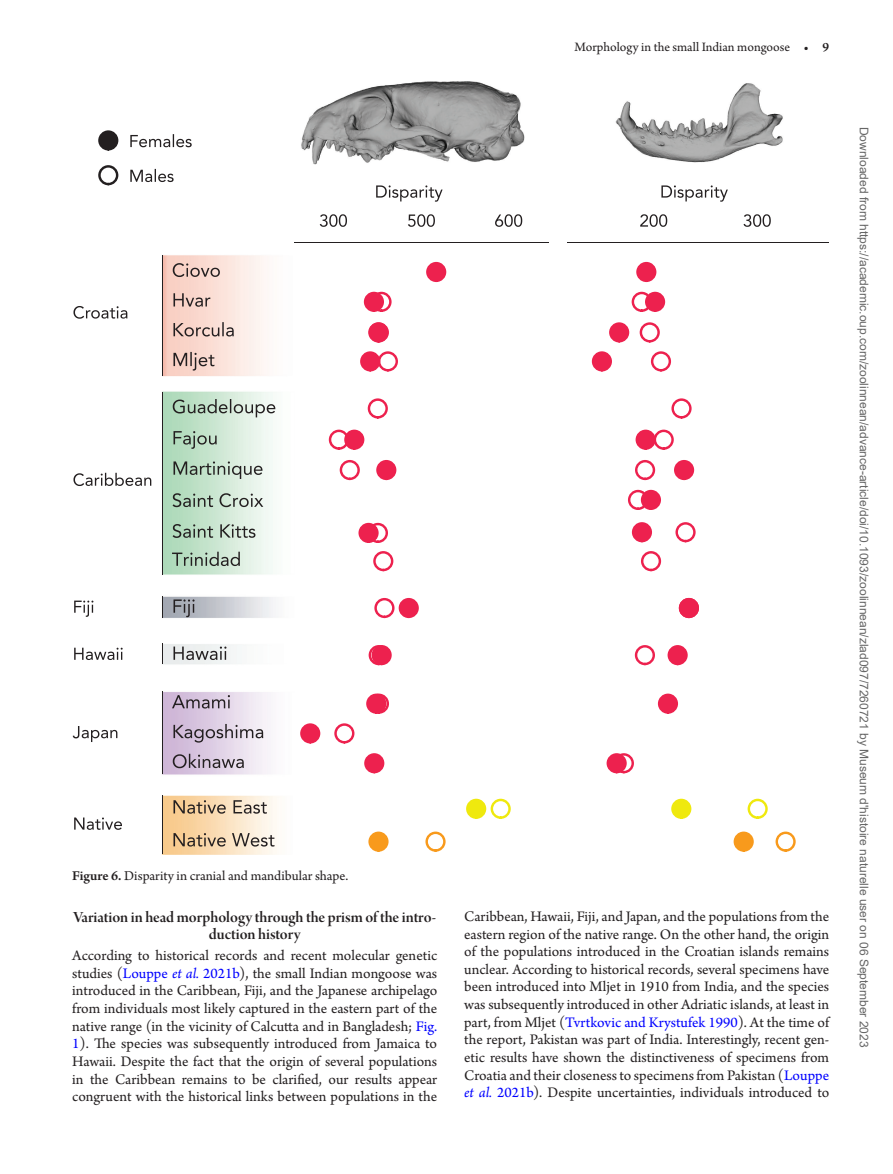
<style>
.page{position:relative;width:893px;height:1174px;background:#fff}
.page>*{position:absolute;margin:0;border:0;box-sizing:border-box;transform-origin:0 0}
.t1{font:16.5px/17.5px "Arno Pro Smbd Display";letter-spacing:-.005em;color:#231f20;text-align:center}
.t2{font:15.3px/17.5px "Arno Pro";color:#231f20;text-align:justify}
.t3{font:14.25px "Arno Pro";color:#231f20}
.t4{font:13.5px "Arno Pro";color:#231f20}
.t5{font:12px "Arial";color:#666}
.s1{font-weight:600}
.s2{color:#00f}
.s3{font-style:italic;color:#00f}
</style>
<div class="page">
<img style="left:162px;top:81px;width:621px;height:773px">
<svg style="left:636px;top:262px;width:20px;height:20px"></svg>
<svg style="left:609px;top:322px;width:20px;height:20px"></svg>
<svg style="left:592px;top:351px;width:20px;height:20px"></svg>
<svg style="left:668px;top:645px;width:20px;height:20px"></svg>
<svg style="left:658px;top:693px;width:20px;height:20px"></svg>
<svg style="left:674px;top:460px;width:20px;height:20px"></svg>
<svg style="left:671px;top:798px;width:20px;height:21px"></svg>
<svg style="left:734px;top:831px;width:20px;height:20px"></svg>
<svg style="left:632px;top:522px;width:20px;height:20px"></svg>
<svg style="left:632px;top:292px;width:33px;height:20px"></svg>
<svg style="left:640px;top:322px;width:20px;height:20px"></svg>
<svg style="left:651px;top:351px;width:20px;height:20px"></svg>
<svg style="left:679px;top:598px;width:20px;height:20px"></svg>
<svg style="left:671px;top:398px;width:21px;height:20px"></svg>
<svg style="left:636px;top:429px;width:38px;height:21px"></svg>
<svg style="left:635px;top:645px;width:20px;height:20px"></svg>
<svg style="left:607px;top:753px;width:27px;height:20px"></svg>
<svg style="left:635px;top:460px;width:20px;height:20px"></svg>
<svg style="left:748px;top:798px;width:20px;height:21px"></svg>
<svg style="left:775px;top:831px;width:21px;height:20px"></svg>
<svg style="left:628px;top:490px;width:33px;height:20px"></svg>
<svg style="left:675px;top:522px;width:21px;height:20px"></svg>
<svg style="left:641px;top:551px;width:20px;height:20px"></svg>
<svg style="left:426px;top:262px;width:20px;height:20px"></svg>
<svg style="left:300px;top:723px;width:20px;height:20px"></svg>
<svg style="left:364px;top:753px;width:20px;height:20px"></svg>
<svg style="left:376px;top:460px;width:20px;height:20px"></svg>
<svg style="left:368px;top:831px;width:21px;height:20px"></svg>
<svg style="left:364px;top:292px;width:28px;height:20px"></svg>
<svg style="left:368px;top:322px;width:21px;height:20px"></svg>
<svg style="left:360px;top:351px;width:38px;height:20px"></svg>
<svg style="left:374px;top:598px;width:45px;height:20px"></svg>
<svg style="left:368px;top:398px;width:20px;height:20px"></svg>
<svg style="left:329px;top:429px;width:35px;height:21px"></svg>
<svg style="left:369px;top:645px;width:23px;height:20px"></svg>
<svg style="left:366px;top:693px;width:23px;height:20px"></svg>
<svg style="left:334px;top:723px;width:20px;height:20px"></svg>
<svg style="left:340px;top:460px;width:20px;height:20px"></svg>
<svg style="left:466px;top:798px;width:45px;height:21px"></svg>
<svg style="left:425px;top:831px;width:21px;height:20px"></svg>
<svg style="left:358px;top:523px;width:30px;height:20px"></svg>
<svg style="left:373px;top:551px;width:20px;height:20px"></svg>
<svg style="left:320px;top:214px;width:27px;height:13px"></svg>
<svg style="left:408px;top:214px;width:27px;height:13px"></svg>
<svg style="left:173px;top:263px;width:47px;height:14px"></svg>
<svg style="left:173px;top:293px;width:37px;height:14px"></svg>
<svg style="left:173px;top:322px;width:61px;height:14px"></svg>
<svg style="left:173px;top:352px;width:41px;height:18px"></svg>
<svg style="left:173px;top:599px;width:22px;height:18px"></svg>
<svg style="left:173px;top:431px;width:44px;height:18px"></svg>
<svg style="left:173px;top:646px;width:53px;height:14px"></svg>
<svg style="left:172px;top:695px;width:58px;height:13px"></svg>
<svg style="left:173px;top:724px;width:90px;height:18px;background:#b8abbb"></svg>
<svg style="left:173px;top:753px;width:71px;height:15px"></svg>
<svg style="left:173px;top:461px;width:89px;height:18px;background:#a9bdad"></svg>
<svg style="left:173px;top:800px;width:94px;height:13px"></svg>
<svg style="left:173px;top:833px;width:101px;height:13px"></svg>
<svg style="left:173px;top:524px;width:82px;height:14px"></svg>
<svg style="left:172px;top:551px;width:68px;height:15px"></svg>
<svg style="left:173px;top:399px;width:102px;height:18px;background:#adbfb1"></svg>
<svg style="left:495px;top:214px;width:27px;height:13px"></svg>
<hr style="left:294px;top:242px;width:254px;height:1px;background:#231f20">
<svg style="left:73px;top:306px;width:54px;height:13px"></svg>
<svg style="left:73px;top:473px;width:78px;height:13px"></svg>
<svg style="left:73px;top:726px;width:44px;height:16px"></svg>
<svg style="left:74px;top:817px;width:48px;height:13px"></svg>
<svg style="left:74px;top:600px;width:19px;height:17px"></svg>
<svg style="left:74px;top:647px;width:49px;height:13px"></svg>
<hr style="left:567px;top:242px;width:262px;height:1px;background:#231f20">
<svg style="left:640px;top:214px;width:27px;height:13px"></svg>
<svg style="left:743px;top:214px;width:28px;height:13px"></svg>
<svg style="left:173px;top:493px;width:90px;height:14px"></svg>
<svg style="left:130px;top:134px;width:62px;height:13px"></svg>
<svg style="left:130px;top:169px;width:44px;height:13px"></svg>
<svg style="left:98px;top:130px;width:20px;height:20px"></svg>
<svg style="left:98px;top:165px;width:20px;height:20px"></svg>
<svg style="left:376px;top:185px;width:67px;height:17px"></svg>
<svg style="left:661px;top:185px;width:67px;height:17px"></svg>
<hr style="left:162px;top:256px;width:1px;height:120px;background:#231f20">
<hr style="left:162px;top:392px;width:1px;height:182px;background:#231f20">
<svg style="left:162px;top:596px;width:1px;height:21px"></svg>
<svg style="left:162px;top:643px;width:1px;height:21px"></svg>
<hr style="left:162px;top:691px;width:1px;height:83px;background:#231f20">
<hr style="left:162px;top:795px;width:1px;height:59px;background:#231f20">
<p class="t4" style="left:574px;top:39px;width:256px">Morphology in the small Indian mongoose <span class="s1">• 9</span></p>
<p class="t3" style="left:72px;top:868px;width:277px"><span class="s1">Figure 6.</span> Disparity in cranial and mandibular shape.</p>
<p class="t1" style="left:73px;top:909px;width:364px">Variation in head morphology through the prism of the intro&shy;duction history</p>
<p class="t2" style="left:72px;top:947px;width:366px">According to historical records and recent molecular genetic studies (<span class="s2">Louppe</span> <span class="s3">et al.</span> <span class="s2">2021b</span>), the small Indian mongoose was introduced in the Caribbean, Fiji, and the Japanese archipelago from individuals most likely captured in the eastern part of the native range (in the vicinity of Calcutta and in Bangladesh; <span class="s2">Fig.<br>1</span>). The species was subsequently introduced from Jamaica to Hawaii. Despite the fact that the origin of several populations in the Caribbean remains to be clarified, our results appear congruent with the historical links between populations in the</p>
<p class="t2" style="left:464px;top:908px;width:366px">Caribbean, Hawaii, Fiji, and Japan, and the populations from the eastern region of the native range. On the other hand, the origin of the populations introduced in the Croatian islands remains unclear. According to historical records, several specimens have been introduced into Mljet in 1910 from India, and the species was subsequently introduced in other Adriatic islands, at least in part, from Mljet (<span class="s2">Tvrtkovic and Krystufek 1990</span>). At the time of the report, Pakistan was part of India. Interestingly, recent gen&shy;etic results have shown the distinctiveness of specimens from Croatia and their closeness to specimens from Pakistan (<span class="s2">Louppe </span><span class="s3">et al.</span> <span class="s2">2021b</span>). Despite uncertainties, individuals introduced to</p>
<p class="t5" style="left:868px;top:127px;width:922px;rotate:90deg">Downloaded from https://academic.oup.com/zoolinnean/advance-article/doi/10.1093/zoolinnean/zlad097/7260721 by Museum d'histoire naturelle user on 06 September 2023</p>
</div>
